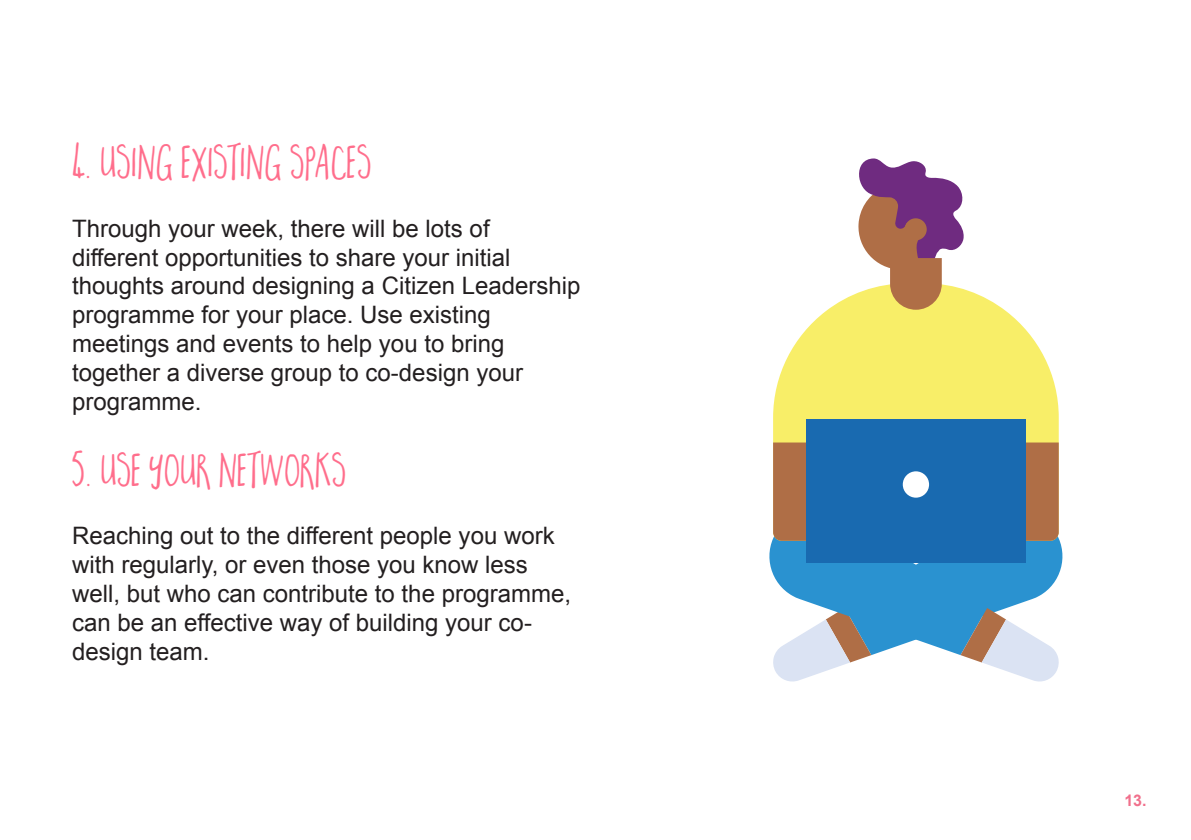
<style>
.page{position:relative;width:1191px;height:840px;background:#fff}
.page>*{position:absolute;margin:0;border:0;box-sizing:border-box;transform-origin:0 0}
.t1{font:40px "Super Fantastic";color:#ff6e8c}
.t2{font:24px/28.8px "Arial";color:#231f20}
.t3{font:700 16px "Arial";color:#f1708c}
</style>
<div class="page">
<svg style="left:773px;top:289px;width:285px;height:153px;fill:#f8ee68"></svg>
<svg style="left:769px;top:442px;width:294px;height:240px"></svg>
<svg style="left:853px;top:158px;width:111px;height:151px"></svg>
<div style="left:806px;top:419px;width:219px;height:144px;background:#196ab0"></div>
<div style="left:902px;top:471px;width:27px;height:26px;background:#fff;border-radius:50%"></div>
<p class="t1" style="left:72px;top:141px;width:301px">4. USING EXISTING SPACES</p>
<p class="t2" style="left:72px;top:214px;width:510px">Through your week, there will be lots of different opportunities to share your initial thoughts around designing a Citizen Leadership programme for your place. Use existing meetings and events to help you to bring together a diverse group to co-design your programme.</p>
<p class="t1" style="left:72px;top:448px;width:276px">5. USE YOUR NETWORKS</p>
<p class="t2" style="left:72px;top:521px;width:500px">Reaching out to the different people you work with regularly, or even those you know less well, but who can contribute to the programme, can be an effective way of building your co&shy;design team.</p>
<p class="t3" style="left:1124px;top:789px;width:24px">13.</p>
</div>
